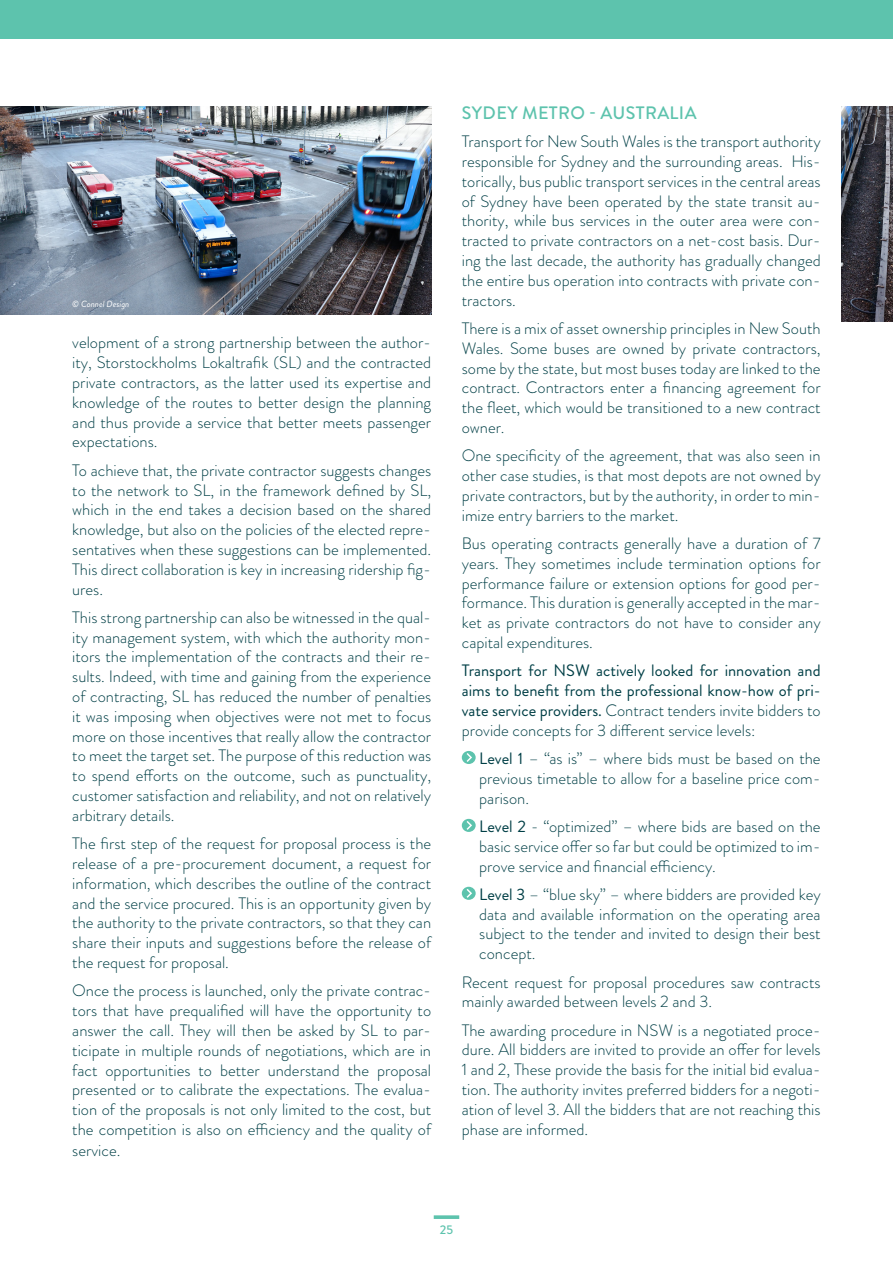
<style>
.page{position:relative;width:893px;height:1263px;background:#fff}
.page>*{position:absolute;margin:0;border:0;box-sizing:border-box;transform-origin:0 0}
._3_BODY_TEXT{font:500 18px "Brandon Grotesque";letter-spacing:.02em;color:#5dc3ad}
._3_BODY_TEXT-2{font:300 16.5px/19.8px "Brandon Grotesque";color:#003f46;text-align:justify}
._3_BODY_TEXT-3{font:16.5px/19.8px "Brandon Grotesque";color:#003f46;text-align:justify}
.t1{font:500 12.6px "Brandon Grotesque";color:#5dc3ad}
._2_COPYRIGHT_white{font:italic 9px "Brandon Grotesque";color:#fff}
.s1{font-weight:300}
.s2{font-weight:400}
</style>
<div class="page">
<div style="left:0;top:0;width:893px;height:39px;background:#5dc3ad"></div>
<svg style="left:434px;top:1215px;width:25px;height:4px"></svg>
<svg style="left:462px;top:751px;width:14px;height:13px"></svg>
<svg style="left:465px;top:751px;width:8px;height:12px"></svg>
<svg style="left:462px;top:819px;width:14px;height:13px"></svg>
<svg style="left:465px;top:819px;width:8px;height:12px"></svg>
<svg style="left:462px;top:887px;width:14px;height:13px"></svg>
<svg style="left:465px;top:887px;width:8px;height:12px"></svg>
<img style="left:0;top:106px;width:431px;height:209px">
<img style="left:842px;top:106px;width:51px;height:215px">
<p class="_2_COPYRIGHT_white" style="left:72px;top:298px;width:59px">© Connel Design</p>
<p class="_3_BODY_TEXT-2" style="left:72px;top:333px;width:360px">velopment of a strong partnership between the author&shy;ity, Storstockholms Lokaltrafik (SL) and the contracted private contractors, as the latter used its expertise and knowledge of the routes to better design the planning and thus provide a service that better meets passenger expectations.</p>
<p class="_3_BODY_TEXT-2" style="left:72px;top:460px;width:360px">To achieve that, the private contractor suggests changes to the network to SL, in the framework defined by SL, which in the end takes a decision based on the shared knowledge, but also on the policies of the elected repre&shy;sentatives when these suggestions can be implemented.<br>This direct collaboration is key in increasing ridership fig&shy;ures.</p>
<p class="_3_BODY_TEXT-2" style="left:72px;top:607px;width:360px">This strong partnership can also be witnessed in the qual&shy;ity management system, with which the authority mon&shy;itors the implementation of the contracts and their re&shy;sults. Indeed, with time and gaining from the experience of contracting, SL has reduced the number of penalties it was imposing when objectives were not met to focus more on those incentives that really allow the contractor to meet the target set. The purpose of this reduction was to spend efforts on the outcome, such as punctuality, customer satisfaction and reliability, and not on relatively arbitrary details.</p>
<p class="_3_BODY_TEXT-2" style="left:72px;top:834px;width:360px">The first step of the request for proposal process is the release of a pre-procurement document, a request for information, which describes the outline of the contract and the service procured. This is an opportunity given by the authority to the private contractors, so that they can share their inputs and suggestions before the release of the request for proposal.</p>
<p class="_3_BODY_TEXT-2" style="left:72px;top:981px;width:360px">Once the process is launched, only the private contrac&shy;tors that have prequalified will have the opportunity to answer the call. They will then be asked by SL to par&shy;ticipate in multiple rounds of negotiations, which are in fact opportunities to better understand the proposal presented or to calibrate the expectations. The evalua&shy;tion of the proposals is not only limited to the cost, but the competition is also on efficiency and the quality of service.</p>
<p class="_3_BODY_TEXT" style="left:462px;top:100px;width:236px">SYDEY METRO - AUSTRALIA</p>
<p class="_3_BODY_TEXT-2" style="left:462px;top:132px;width:360px">Transport for New South Wales is the transport authority responsible for Sydney and the surrounding areas. His&shy;torically, bus public transport services in the central areas of Sydney have been operated by the state transit au&shy;thority, while bus services in the outer area were con&shy;tracted to private contractors on a net-cost basis. Dur&shy;ing the last decade, the authority has gradually changed the entire bus operation into contracts with private con&shy;tractors.</p>
<p class="_3_BODY_TEXT-2" style="left:462px;top:318px;width:360px">There is a mix of asset ownership principles in New South Wales. Some buses are owned by private contractors, some by the state, but most buses today are linked to the contract. Contractors enter a financing agreement for the fleet, which would be transitioned to a new contract owner.</p>
<p class="_3_BODY_TEXT-2" style="left:462px;top:446px;width:360px">One specificity of the agreement, that was also seen in other case studies, is that most depots are not owned by private contractors, but by the authority, in order to min&shy;imize entry barriers to the market.</p>
<p class="_3_BODY_TEXT-2" style="left:462px;top:533px;width:360px">Bus operating contracts generally have a duration of 7 years. They sometimes include termination options for performance failure or extension options for good per&shy;formance. This duration is generally accepted in the mar&shy;ket as private contractors do not have to consider any capital expenditures.</p>
<p class="_3_BODY_TEXT-3" style="left:462px;top:661px;width:360px">Transport for NSW actively looked for innovation and aims to benefit from the professional know-how of pri&shy;vate service providers. <span class="s1">Contract tenders invite bidders to provide concepts for 3 different service levels:</span></p>
<p class="_3_BODY_TEXT-2" style="left:479px;top:748px;width:343px"><span class="s2">Level 1</span> – “as is” – where bids must be based on the previous timetable to allow for a baseline price com&shy;parison.</p>
<p class="_3_BODY_TEXT-2" style="left:479px;top:816px;width:343px"><span class="s2">Level 2</span> - “optimized” – where bids are based on the basic service offer so far but could be optimized to im&shy;prove service and financial efficiency.</p>
<p class="_3_BODY_TEXT-2" style="left:479px;top:884px;width:343px"><span class="s2">Level 3</span> – “blue sky” – where bidders are provided key data and available information on the operating area subject to the tender and invited to design their best concept.</p>
<p class="_3_BODY_TEXT-2" style="left:462px;top:972px;width:360px">Recent request for proposal procedures saw contracts mainly awarded between levels 2 and 3.</p>
<p class="_3_BODY_TEXT-2" style="left:462px;top:1020px;width:360px">The awarding procedure in NSW is a negotiated proce&shy;dure. All bidders are invited to provide an offer for levels 1 and 2, These provide the basis for the initial bid evalua&shy;tion. The authority invites preferred bidders for a negoti&shy;ation of level 3. All the bidders that are not reaching this phase are informed.</p>
<p class="t1" style="left:440px;top:1221px;width:15px">25</p>
</div>
